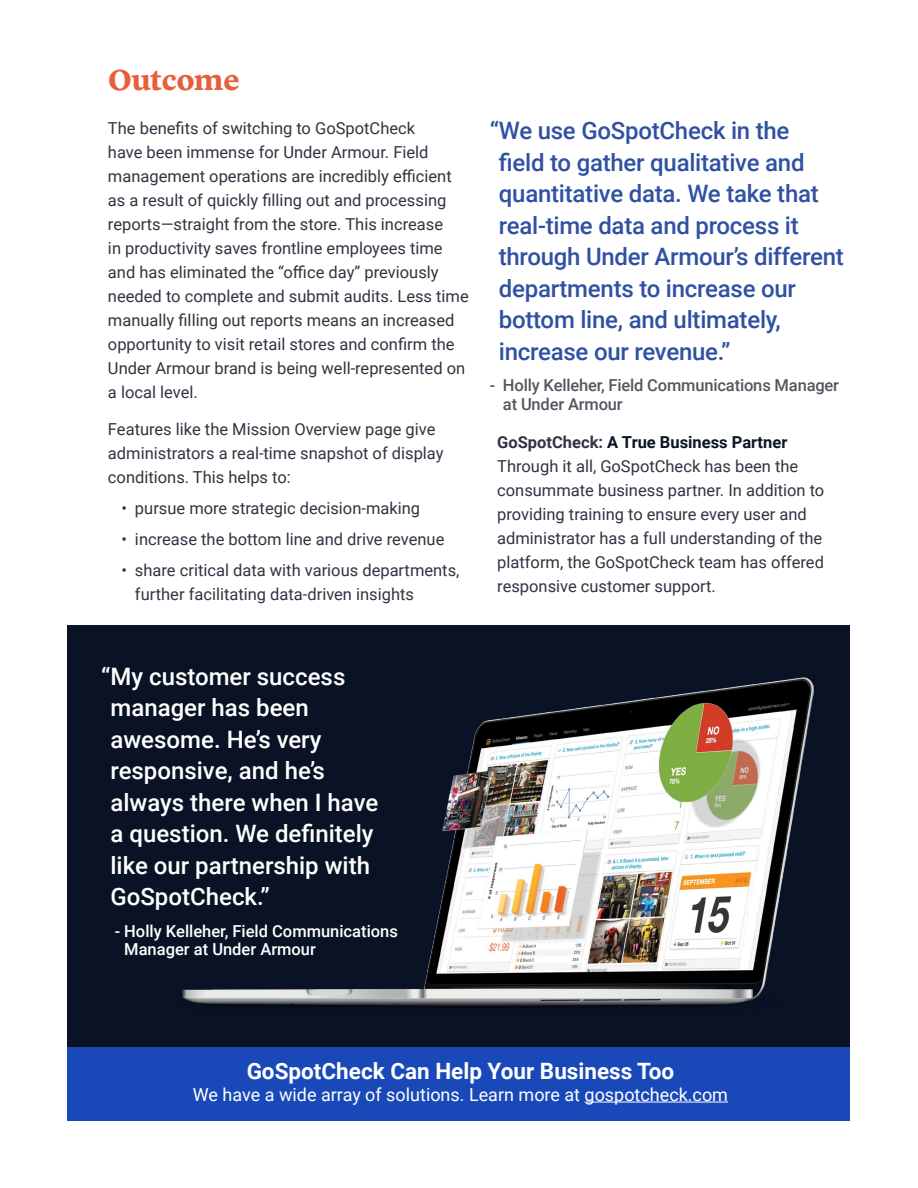
<style>
.page{position:relative;width:918px;height:1188px;background:#fff}
.page>*{position:absolute;margin:0;border:0;box-sizing:border-box;transform-origin:0 0}
.t1{font:700 30px "Lyon Text";letter-spacing:-.005em;color:#e85d3a}
.t2{font:500 24px/31.5px "Roboto";letter-spacing:-.01em;color:#3051a3}
.t3{font:500 24px/31.5px "Roboto";color:#fff}
.t4{font:700 22.5px "Roboto";color:#fff}
.t5{font:18px "Roboto";color:#fff}
.t6{font:16.5px/24px "Roboto";color:#313441}
.t7{font:500 16.5px/18px "Roboto";letter-spacing:-.01em;color:#565561}
.t8{font:500 16.5px/18px "Roboto";color:#fff}
.s1{font-weight:700}
.s2{font-weight:700;color:#0c1526}
</style>
<div class="page">
<div style="left:68px;top:625px;width:782px;height:495px;background:#091325"></div>
<img style="left:182px;top:678px;width:631px;height:330px">
<div style="left:68px;top:1047px;width:782px;height:73px;background:#1948b8"></div>
<hr style="left:585px;top:1102px;width:143px;height:1px;background:#fff">
<h1 class="t1" style="left:108px;top:57px;width:133px">Outcome</h1>
<p class="t6" style="left:108px;top:115px;width:362px">The benefits of switching to GoSpotCheck<br>have been immense for Under Armour. Field management operations are incredibly efficient as a result of quickly filling out and processing reports—straight from the store. This increase<br>in productivity saves frontline employees time and has eliminated the “office day” previously needed to complete and submit audits. Less time manually filling out reports means an increased opportunity to visit retail stores and confirm the Under Armour brand is being well-represented on a local level.</p>
<p class="t6" style="left:108px;top:417px;width:337px">Features like the Mission Overview page give administrators a real-time snapshot of display conditions. This helps to:</p>
<p class="t6" style="left:121px;top:496px;width:300px">• pursue more strategic decision-making</p>
<p class="t6" style="left:121px;top:527px;width:324px">• increase the bottom line and drive revenue</p>
<p class="t6" style="left:135px;top:557px;width:326px;text-indent:-13px">• share critical data with various departments, further facilitating data-driven insights</p>
<h2 class="t2" style="left:499px;top:114px;width:347px;text-indent:-9px">“We use GoSpotCheck in the<br>field to gather qualitative and quantitative data. We take that real-time data and process it through Under Armour’s different departments to increase our bottom line, and ultimately, increase our revenue.”</h2>
<p class="t7" style="left:503px;top:376px;width:338px;text-indent:-13px">- Holly Kelleher, Field Communications Manager at Under Armour</p>
<p class="t6" style="left:497px;top:429px;width:329px"><span class="s1">GoSpotCheck:</span> <span class="s2">A True Business Partner </span>Through it all, GoSpotCheck has been the consummate business partner. In addition to providing training to ensure every user and administrator has a full understanding of the platform, the GoSpotCheck team has offered responsive customer support.</p>
<h2 class="t3" style="left:110px;top:660px;width:269px;text-indent:-9px">“My customer success manager has been awesome. He’s very responsive, and he’s always there when I have a question. We definitely like our partnership with<br>GoSpotCheck.”</h2>
<p class="t8" style="left:124px;top:921px;width:275px;text-indent:-10px">- Holly Kelleher, Field Communications<br>Manager at Under Armour</p>
<h3 class="t4" style="left:247px;top:1055px;width:429px">GoSpotCheck Can Help Your Business Too</h3>
<p class="t5" style="left:193px;top:1082px;width:537px">We have a wide array of solutions. Learn more at gospotcheck.com</p>
</div>
